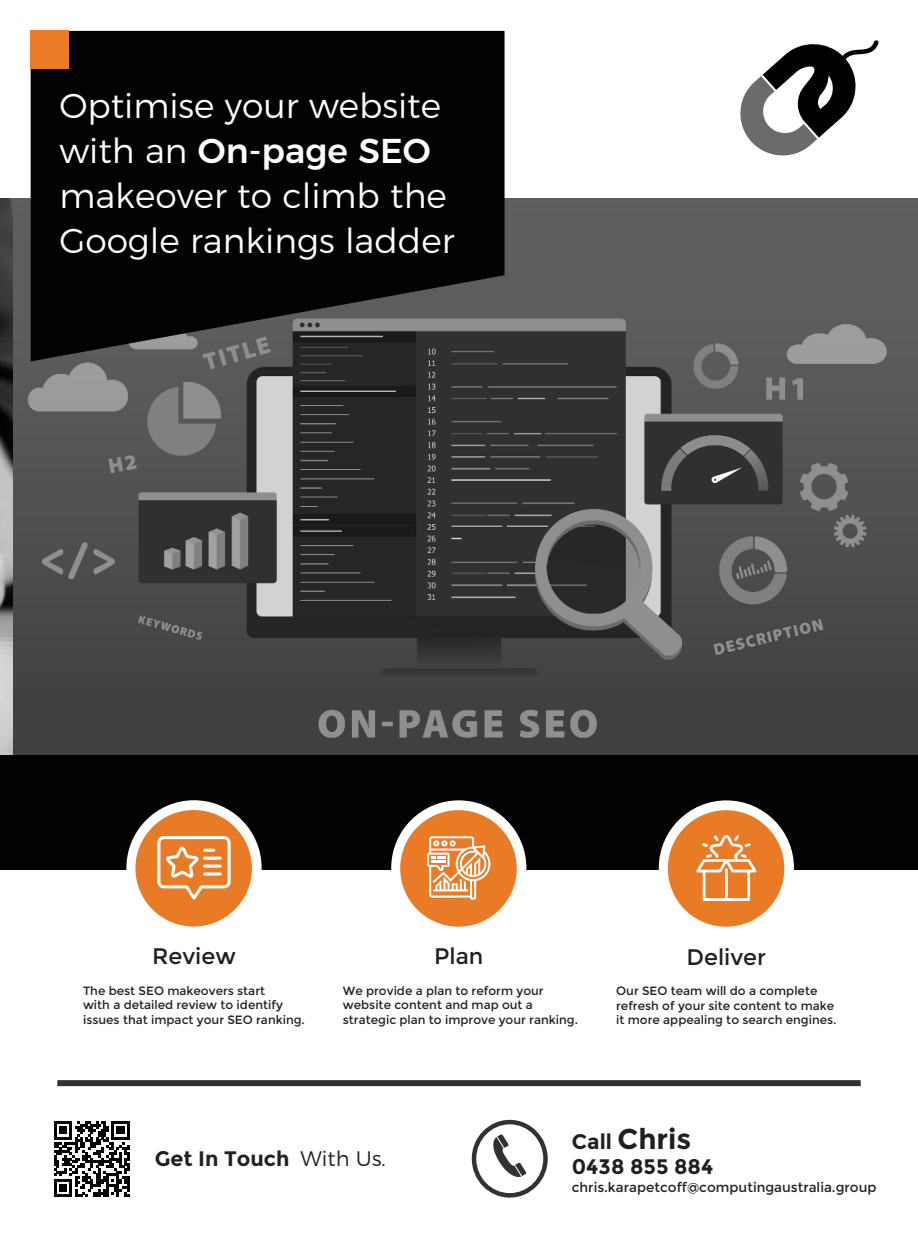
<style>
.page{position:relative;width:918px;height:1242px;background:#fff}
.page>*{position:absolute;margin:0;border:0;box-sizing:border-box;transform-origin:0 0}
.t1{font:300 34.5px/45px "Montserrat";color:#fff}
.t2{font:700 28.5px "Montserrat";color:#221f1f}
.t3{font:22.5px "Montserrat";color:#221f1f}
.t4{font:700 21px "Montserrat";color:#221f1f}
.t5{font:13.5px "Montserrat";color:#221f1f}
.t6{font:12px/14.4px "Montserrat";color:#221f1f}
.s1{font-weight:500}
.s2{font-weight:300}
.s3{font-size:21px}
</style>
<div class="page">
<div style="left:57px;top:1080px;width:804px;height:6px;background:#333132"></div>
<div style="left:0;top:200px;width:918px;height:670px;background:#020202"></div>
<svg style="left:740px;top:40px;width:139px;height:116px"></svg>
<img style="left:12px;top:199px;width:906px;height:555px">
<svg style="left:31px;top:31px;width:474px;height:330px;fill:#020202"></svg>
<svg style="left:472px;top:1120px;width:76px;height:78px"></svg>
<svg style="left:54px;top:1121px;width:76px;height:76px"></svg>
<div style="left:126px;top:800px;width:136px;height:135px;background:#fff;border-radius:50%"></div>
<div style="left:135px;top:810px;width:117px;height:117px;background:#ea7b26;border-radius:50%"></div>
<svg style="left:157px;top:836px;width:74px;height:64px"></svg>
<div style="left:659px;top:800px;width:135px;height:136px;background:#fff;border-radius:50%"></div>
<div style="left:668px;top:810px;width:116px;height:117px;background:#ea7b26;border-radius:50%"></div>
<svg style="left:696px;top:835px;width:61px;height:66px"></svg>
<div style="left:391px;top:800px;width:135px;height:136px;background:#fff;border-radius:50%"></div>
<div style="left:400px;top:810px;width:117px;height:117px;background:#ea7b26;border-radius:50%"></div>
<svg style="left:427px;top:836px;width:63px;height:64px"></svg>
<img style="left:0;top:199px;width:12px;height:555px">
<div style="left:31px;top:31px;width:38px;height:38px;background:#eb7b26"></div>
<h1 class="t1" style="left:59px;top:86px;width:397px">Optimise your website with an <span class="s1">On-page SEO </span>makeover to climb the<br>Google rankings ladder</h1>
<h3 class="t3" style="left:152px;top:947px;width:85px">Review</h3>
<h3 class="t3" style="left:434px;top:947px;width:51px">Plan</h3>
<h3 class="t3" style="left:687px;top:948px;width:81px">Deliver</h3>
<p class="t6" style="left:83px;top:984px;width:223px">The best SEO makeovers start<br>with a detailed review to identify issues that impact your SEO ranking.</p>
<p class="t6" style="left:343px;top:984px;width:237px">We provide a plan to reform your website content and map out a strategic plan to improve your ranking.</p>
<p class="t6" style="left:616px;top:985px;width:222px">Our SEO team will do a complete refresh of your site content to make it more appealing to search engines.</p>
<h3 class="t4" style="left:155px;top:1147px;width:233px">Get In Touch <span class="s2">With Us.</span></h3>
<h2 class="t2" style="left:572px;top:1123px;width:121px"><span class="s3">Call</span> Chris</h2>
<h3 class="t4" style="left:572px;top:1155px;width:143px">0438 855 884</h3>
<p class="t5" style="left:572px;top:1182px;width:306px">chris.karapetcoff@computingaustralia.group</p>
</div>
